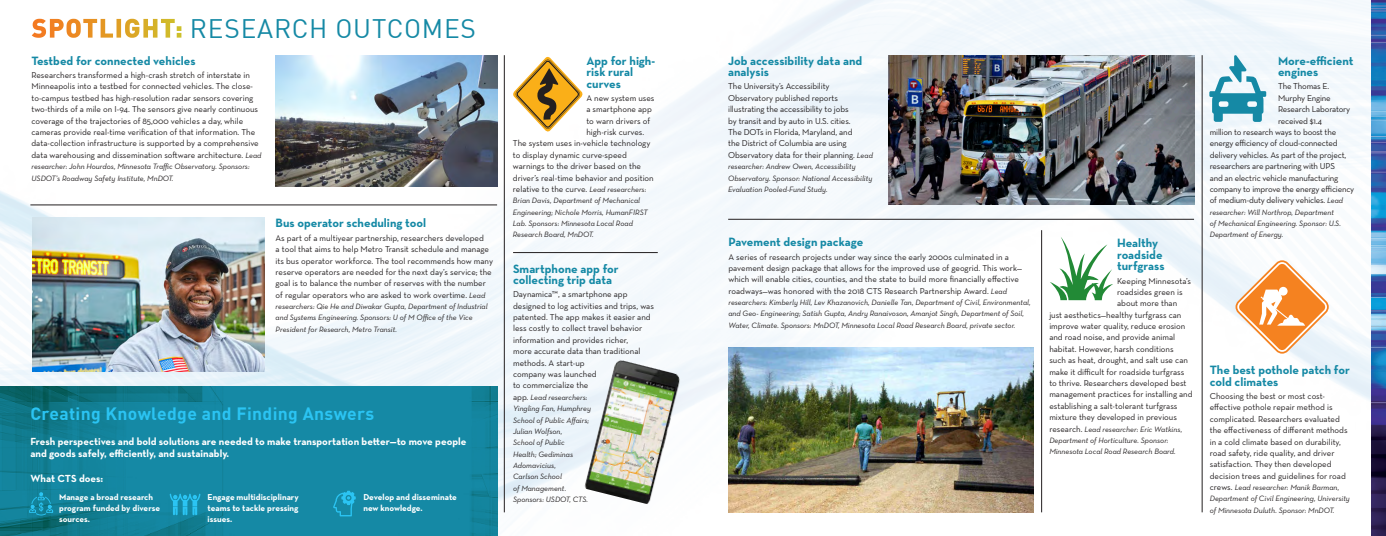
<style>
.page{position:relative;width:1386px;height:536px;background:#fff}
.page>*{position:absolute;margin:0;border:0;box-sizing:border-box;transform-origin:0 0}
.t1{font:26.25px "DINOT";letter-spacing:.03em;color:#1589a5}
.t2{font:700 17.5px "DINOT";letter-spacing:.02em;color:#2bc4f3}
.t3{font:700 12.25px/11.4px "Neutraface Text";color:#1589a5}
.t4{font:700 10.5px/12.2px "Neutraface Text";color:#fff}
.t5{font:8.75px/11.4px "Neutraface Text";color:#231f20}
.t6{font:8.75px "Neutraface Text";letter-spacing:-.02em;color:#231f20}
.t7{font:700 8.75px/11.4px "Neutraface Text";color:#fff}
.t8{font:italic 7.88px/11.4px "Neutraface Text";color:#231f20}
.s1{font-weight:900;color:#fff}
.s2{font-style:italic;font-size:7.88px}
.s3{font-style:normal;font-size:8.75px}
</style>
<div class="page">
<img style="left:0;top:0;width:1371px;height:536px">
<img style="left:889px;top:55px;width:305px;height:149px">
<hr style="left:1202px;top:55px;width:1px;height:457px;background:#231f20">
<hr style="left:728px;top:219px;width:466px;height:1px;background:#231f20">
<svg style="left:1050px;top:236px;width:63px;height:64px"></svg>
<img style="left:276px;top:55px;width:221px;height:131px">
<img style="left:32px;top:218px;width:233px;height:153px">
<svg style="left:1209px;top:55px;width:57px;height:67px"></svg>
<svg style="left:1234px;top:258px;width:97px;height:97px"></svg>
<hr style="left:30px;top:205px;width:467px;height:1px;background:#231f20">
<hr style="left:504px;top:55px;width:1px;height:457px;background:#231f20">
<hr style="left:513px;top:252px;width:145px;height:1px;background:#231f20">
<svg style="left:509px;top:55px;width:78px;height:78px"></svg>
<img style="left:728px;top:347px;width:306px;height:165px">
<img style="left:577px;top:357px;width:110px;height:149px">
<hr style="left:1041px;top:230px;width:1px;height:282px;background:#231f20">
<img style="left:1371px;top:0;width:15px;height:536px">
<img style="left:0;top:386px;width:497px;height:150px">
<svg style="left:29px;top:492px;width:24px;height:23px"></svg>
<svg style="left:170px;top:493px;width:30px;height:22px"></svg>
<svg style="left:333px;top:490px;width:23px;height:26px"></svg>
<p class="t1" style="left:32px;top:8px;width:446px"><span class="s1">SPOTLIGHT:</span> RESEARCH OUTCOMES</p>
<p class="t3" style="left:32px;top:55px;width:166px">Testbed for connected vehicles</p>
<p class="t5" style="left:32px;top:69px;width:232px">Researchers transformed a high-crash stretch of interstate in Minneapolis into a testbed for connected vehicles. The close&shy;to-campus testbed has high-resolution radar sensors covering two-thirds of a mile on I-94. The sensors give nearly continuous coverage of the trajectories of 85,000 vehicles a day, while cameras provide real-time verification of that information. The data-collection infrastructure is supported by a comprehensive data warehousing and dissemination software architecture. <span class="s2">Lead</span></p>
<p class="t8" style="left:32px;top:161px;width:220px">researcher: John Hourdos, Minnesota Traffic Observatory. Sponsors:<br>USDOT’s Roadway Safety Institute, MnDOT.</p>
<p class="t3" style="left:276px;top:217px;width:152px">Bus operator scheduling tool</p>
<p class="t5" style="left:276px;top:232px;width:219px">As part of a multiyear partnership, researchers developed<br>a tool that aims to help Metro Transit schedule and manage its bus operator workforce. The tool recommends how many reserve operators are needed for the next day’s service; the goal is to balance the number of reserves with the number of regular operators who are asked to work overtime. <span class="s2">Lead</span></p>
<p class="t8" style="left:276px;top:300px;width:214px">researchers: Qie He and Diwakar Gupta, Department of Industrial and Systems Engineering. Sponsors: U of M Office of the Vice<br>President for Research, Metro Transit.</p>
<p class="t2" style="left:30px;top:400px;width:345px">Creating Knowledge and Finding Answers</p>
<p class="t4" style="left:30px;top:435px;width:438px">Fresh perspectives and bold solutions are needed to make transportation better—to move people and goods safely, efficiently, and sustainably.</p>
<p class="t4" style="left:30px;top:471px;width:74px">What CTS does:</p>
<p class="t7" style="left:59px;top:490px;width:95px">Manage a broad research</p>
<p class="t7" style="left:59px;top:502px;width:102px">program funded by diverse sources.</p>
<p class="t7" style="left:208px;top:490px;width:93px;text-align:justify">Engage multidisciplinary teams to tackle pressing issues.</p>
<p class="t7" style="left:363px;top:490px;width:95px">Develop and disseminate new knowledge.</p>
<p class="t3" style="left:586px;top:55px;width:70px">App for high&shy;risk rural curves</p>
<p class="t5" style="left:586px;top:92px;width:70px">A new system uses</p>
<p class="t5" style="left:586px;top:103px;width:67px">a smartphone app</p>
<p class="t5" style="left:586px;top:115px;width:65px">to warn drivers of</p>
<p class="t5" style="left:586px;top:126px;width:59px">high-risk curves.</p>
<p class="t5" style="left:513px;top:137px;width:139px">The system uses in-vehicle technology</p>
<p class="t5" style="left:513px;top:149px;width:116px">to display dynamic curve-speed</p>
<p class="t5" style="left:513px;top:160px;width:130px">warnings to the driver based on the</p>
<p class="t5" style="left:513px;top:172px;width:142px">driver’s real-time behavior and position</p>
<p class="t5" style="left:513px;top:183px;width:135px">relative to the curve. <span class="s2">Lead researchers:</span></p>
<p class="t8" style="left:513px;top:195px;width:136px">Brian Davis, Department of Mechanical Engineering; Nichole Morris, HumanFIRST Lab. Sponsors: Minnesota Local Road Research Board, MnDOT.</p>
<p class="t3" style="left:513px;top:262px;width:107px">Smartphone app for collecting trip data</p>
<p class="t5" style="left:513px;top:288px;width:142px">Daynamica™, a smartphone app designed to log activities and trips, was patented. The app makes it easier and less costly to collect travel behavior information and provides richer,<br>more accurate data than traditional methods. A start-up<br>company was launched<br>to commercialize the</p>
<p class="t8" style="left:513px;top:391px;width:79px"><span class="s3">app.</span> Lead researchers:<br>Yingling Fan, Humphrey<br>School of Public Affairs;<br>Julian Wolfson,<br>School of Public<br>Health; Gediminas<br>Adomavicius,<br>Carlson School<br>of Management.<br>Sponsors: USDOT, CTS.</p>
<p class="t3" style="left:728px;top:55px;width:136px">Job accessibility data and analysis</p>
<p class="t5" style="left:728px;top:81px;width:146px">The University’s Accessibility Observatory published reports illustrating the accessibility to jobs<br>by transit and by auto in U.S. cities.<br>The DOTs in Florida, Maryland, and<br>the District of Columbia are using Observatory data for their planning. <span class="s2">Lead</span></p>
<p class="t8" style="left:728px;top:161px;width:146px">researcher: Andrew Owen, Accessibility<br>Observatory. Sponsor: National Accessibility<br>Evaluation Pooled-Fund Study.</p>
<p class="t3" style="left:728px;top:236px;width:136px">Pavement design package</p>
<p class="t5" style="left:728px;top:251px;width:295px">A series of research projects under way since the early 2000s culminated in a pavement design package that allows for the improved use of geogrid. This work— which will enable cities, counties, and the state to build more financially effective roadways—was honored with the 2018 CTS Research Partnership Award. <span class="s2">Lead</span></p>
<p class="t8" style="left:728px;top:296px;width:304px">researchers: Kimberly Hill, Lev Khazanovich, Danielle Tan, Department of Civil, Environmental, and Geo- Engineering; Satish Gupta, Andry Ranaivoson, Amanjot Singh, Department of Soil,<br>Water, Climate. Sponsors: MnDOT, Minnesota Local Road Research Board, private sector.</p>
<p class="t3" style="left:1117px;top:237px;width:49px">Healthy roadside turfgrass</p>
<p class="t5" style="left:1117px;top:275px;width:76px">Keeping Minnesota’s</p>
<p class="t5" style="left:1117px;top:286px;width:67px">roadsides green is</p>
<p class="t5" style="left:1117px;top:297px;width:62px">about more than</p>
<p class="t5" style="left:1049px;top:309px;width:134px">just aesthetics—healthy turfgrass can</p>
<p class="t5" style="left:1049px;top:320px;width:138px">improve water quality, reduce erosion</p>
<p class="t5" style="left:1049px;top:331px;width:127px">and road noise, and provide animal</p>
<p class="t5" style="left:1049px;top:343px;width:126px">habitat. However, harsh conditions</p>
<p class="t5" style="left:1049px;top:354px;width:140px">such as heat, drought, and salt use can</p>
<p class="t5" style="left:1049px;top:366px;width:136px">make it difficult for roadside turfgrass</p>
<p class="t5" style="left:1049px;top:377px;width:139px">to thrive. Researchers developed best</p>
<p class="t5" style="left:1049px;top:388px;width:145px">management practices for installing and</p>
<p class="t5" style="left:1049px;top:400px;width:130px">establishing a salt-tolerant turfgrass</p>
<p class="t5" style="left:1049px;top:411px;width:129px">mixture they developed in previous</p>
<p class="t8" style="left:1049px;top:423px;width:134px"><span class="s3">research.</span> Lead researcher: Eric Watkins,<br>Department of Horticulture. Sponsor:<br>Minnesota Local Road Research Board.</p>
<p class="t3" style="left:1278px;top:55px;width:77px">More-efficient engines</p>
<p class="t6" style="left:1278px;top:81px;width:53px">The Thomas E.</p>
<p class="t6" style="left:1278px;top:92px;width:54px">Murphy Engine</p>
<p class="t6" style="left:1278px;top:104px;width:74px">Research Laboratory</p>
<p class="t6" style="left:1278px;top:115px;width:45px">received $1.4</p>
<p class="t6" style="left:1210px;top:126px;width:128px">million to research ways to boost the</p>
<p class="t6" style="left:1210px;top:138px;width:129px">energy efficiency of cloud-connected</p>
<p class="t6" style="left:1210px;top:149px;width:138px">delivery vehicles. As part of the project,</p>
<p class="t6" style="left:1210px;top:161px;width:127px">researchers are partnering with UPS</p>
<p class="t6" style="left:1210px;top:172px;width:130px">and an electric vehicle manufacturing</p>
<p class="t6" style="left:1210px;top:183px;width:146px">company to improve the energy efficiency</p>
<p class="t6" style="left:1210px;top:195px;width:135px">of medium-duty delivery vehicles. <span class="s2">Lead</span></p>
<p class="t8" style="left:1210px;top:206px;width:133px">researcher: Will Northrop, Department of Mechanical Engineering. Sponsor: U.S.<br>Department of Energy.</p>
<p class="t3" style="left:1210px;top:364px;width:142px">The best pothole patch for cold climates</p>
<p class="t5" style="left:1210px;top:390px;width:139px">Choosing the best or most cost&shy;effective pothole repair method is complicated. Researchers evaluated the effectiveness of different methods in a cold climate based on durability, road safety, ride quality, and driver satisfaction. They then developed decision trees and guidelines for road</p>
<p class="t8" style="left:1210px;top:481px;width:142px"><span class="s3">crews.</span> Lead researcher: Manik Barman,<br>Department of Civil Engineering, University of Minnesota Duluth. Sponsor: MnDOT.</p>
</div>
